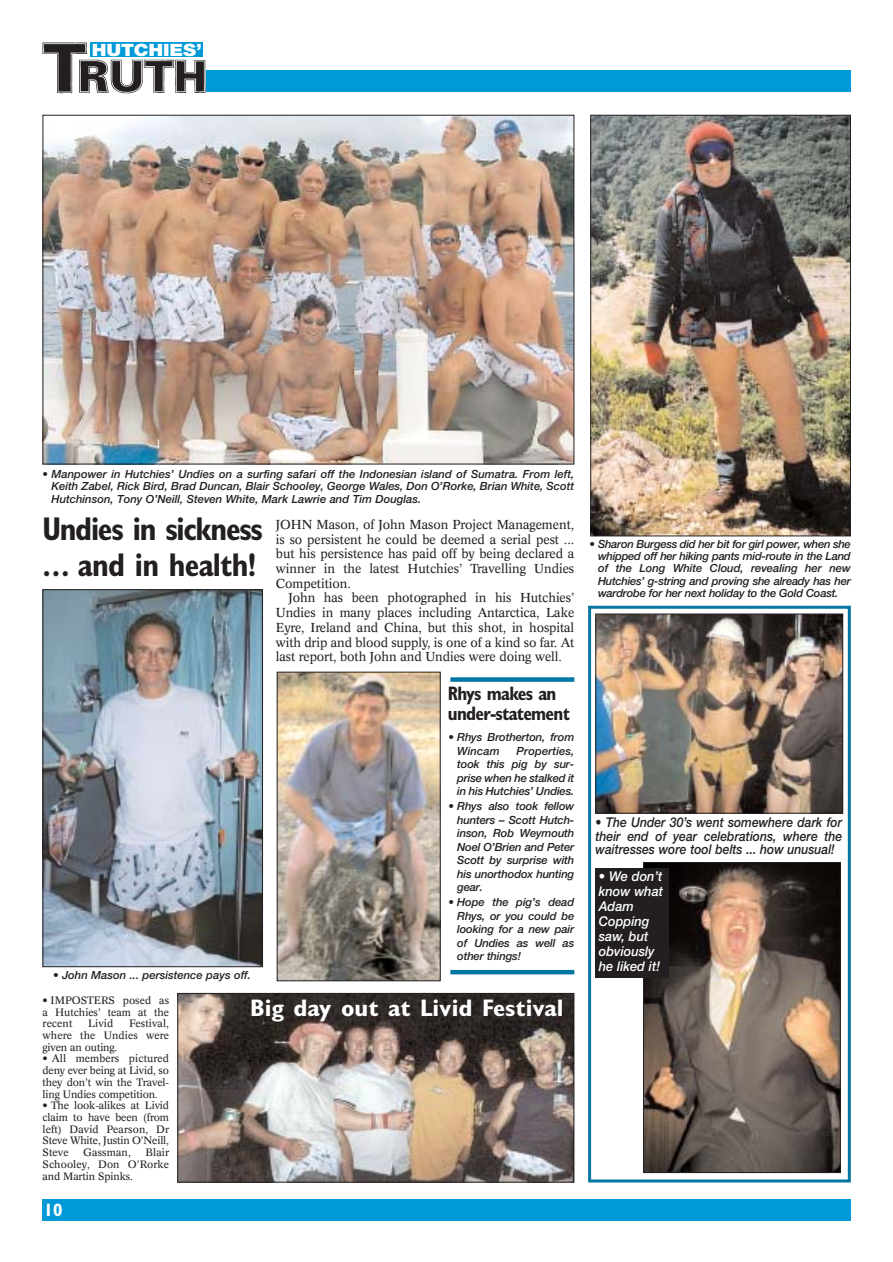
<style>
.page{position:relative;width:893px;height:1262px;background:#fff}
.page>*{position:absolute;margin:0;border:0;box-sizing:border-box;transform-origin:0 0}
.t1{font:700 condensed 33px/36px "Gill Sans";letter-spacing:-.04em;color:#231f20;scale:.95 1}
.t2{font:700 condensed 24px "Gill Sans";color:#fff;scale:1.08 1}
.t3{font:700 condensed 19.5px/19.5px "Gill Sans";letter-spacing:-.04em;color:#231f20;scale:.95 1}
.t4{font:700 condensed 18px "Gill Sans";color:#fff}
.t5{font:900 16.95px "Helvetica Neue";letter-spacing:-.005em;color:#fff;scale:1.15 1}
.t6{font:italic 500 13.5px/13.5px "Helvetica Neue";color:#231f20;text-align:justify;scale:.9 1}
.t7{font:italic 500 13.5px/15px "Helvetica Neue";color:#fff;scale:.95 1}
.t8{font:12.75px/14.7px "Concorde";letter-spacing:-.01em;color:#231f20;text-align:justify}
.t9{font:italic 500 11.25px/13.5px "Helvetica Neue";letter-spacing:-.015em;color:#231f20;text-align:justify}
.t10{font:10.5px/11.7px "Concorde";letter-spacing:-.005em;color:#231f20;text-align:justify}
</style>
<div class="page">
<div style="left:588px;top:606px;width:262px;height:576px;border:3px solid #0076a3"></div>
<div style="left:43px;top:1199px;width:807px;height:21px;background:#0099d8"></div>
<div style="left:43px;top:70px;width:807px;height:21px;background:#0099d8"></div>
<img style="left:43px;top:43px;width:162px;height:50px">
<div style="left:90px;top:43px;width:113px;height:14px;background:#0099d8"></div>
<img style="left:45px;top:591px;width:216px;height:374px">
<div style="left:43px;top:589px;width:220px;height:378px;border:1px solid #231f20"></div>
<img style="left:592px;top:117px;width:256px;height:417px">
<div style="left:590px;top:115px;width:260px;height:421px;border:1px solid #231f20"></div>
<img style="left:279px;top:674px;width:159px;height:305px">
<div style="left:277px;top:672px;width:163px;height:309px;border:1px solid #231f20"></div>
<img style="left:45px;top:117px;width:527px;height:345px">
<img style="left:179px;top:995px;width:393px;height:185px">
<div style="left:177px;top:993px;width:397px;height:189px;border:1px solid #231f20"></div>
<img style="left:597px;top:616px;width:243px;height:195px">
<div style="left:595px;top:614px;width:247px;height:199px;border:1px solid #231f20"></div>
<hr style="left:450px;top:970px;width:124px;height:4px;background:#0076a3">
<div style="left:450px;top:677px;width:124px;height:5px;background:#0076a3"></div>
<img style="left:645px;top:864px;width:193px;height:306px">
<div style="left:643px;top:862px;width:197px;height:310px;border:1px solid #231f20"></div>
<div style="left:595px;top:868px;width:74px;height:109px;background:#231f20"></div>
<h3 class="t5" style="left:92px;top:44px;width:97px">HUTCHIES’</h3>
<p class="t9" style="left:52px;top:469px;width:524px;line-height:12.3px;text-indent:-9px">• Manpower in Hutchies’ Undies on a surfing safari off the Indonesian island of Sumatra. From left, Keith Zabel, Rick Bird, Brad Duncan, Blair Schooley, George Wales, Don O’Rorke, Brian White, Scott Hutchinson, Tony O’Neill, Steven White, Mark Lawrie and Tim Douglas.</p>
<h1 class="t1" style="left:43px;top:514px;width:233px">Undies in sickness ... and in health!</h1>
<p class="t9" style="left:53px;top:969px;width:199px">• John Mason ... persistence pays off.</p>
<p class="t8" style="left:276px;top:518px;width:300px">JOHN Mason, of John Mason Project Management, is so persistent he could be deemed a serial pest ... but his persistence has paid off by being declared a winner in the latest Hutchies’ Travelling Undies Competition.</p>
<p class="t8" style="left:276px;top:591px;width:300px;text-indent:13px">John has been photographed in his Hutchies’ Undies in many places including Antarctica, Lake Eyre, Ireland and China, but this shot, in hospital with drip and blood supply, is one of a kind so far. At last report, both John and Undies were doing well.</p>
<h3 class="t3" style="left:448px;top:686px;width:130px">Rhys makes an under-statement</h3>
<p class="t9" style="left:457px;top:731px;width:118px;text-indent:-9px">• Rhys Brotherton, from<br>Wincam</p>
<p class="t9" style="left:457px;top:745px;width:118px;text-indent:59px">Properties, took this pig by sur&shy;prise when he stalked it in his Hutchies’ Undies.</p>
<p class="t9" style="left:457px;top:800px;width:118px;text-indent:-9px">• Rhys also took fellow hunters – Scott Hutch&shy;inson, Rob Weymouth Noel O’Brien and Peter Scott by surprise with his unorthodox hunting gear.</p>
<p class="t9" style="left:457px;top:896px;width:118px;text-indent:-9px">• Hope the pig’s dead Rhys, or you could be looking for a new pair of Undies as well as other things!</p>
<p class="t10" style="left:43px;top:995px;width:128px">• IMPOSTERS posed as a Hutchies’ team at the recent</p>
<p class="t10" style="left:43px;top:1018px;width:128px;text-indent:86px">Festival, where the Undies were given an outing.</p>
<p class="t10" style="left:43px;top:1053px;width:128px">• All members pictured deny ever being at Livid, so they don’t win the Travel&shy;ling Undies competition.</p>
<p class="t10" style="left:43px;top:1100px;width:128px">• The look-alikes at Livid claim to have been (from left) David Pearson, Dr Steve White, Justin O’Neill, Steve</p>
<p class="t10" style="left:88px;top:1018px;width:27px">Livid</p>
<p class="t10" style="left:43px;top:1147px;width:128px;text-indent:103px">Blair Schooley, Don O’Rorke and Martin Spinks.</p>
<p class="t10" style="left:83px;top:1147px;width:49px">Gassman,</p>
<h3 class="t4" style="left:44px;top:1203px;width:20px">10</h3>
<h2 class="t2" style="left:250px;top:999px;width:292px">Big day out at Livid Festival</h2>
<p class="t9" style="left:598px;top:538px;width:254px;line-height:12.5px;text-indent:-8px">• Sharon Burgess did her bit for girl power, when she whipped off her hiking pants mid-route in the Land of the Long White Cloud, revealing her new Hutchies’ g-string and proving she already has her wardrobe for her next holiday to the Gold Coast.</p>
<p class="t6" style="left:595px;top:817px;width:275px">• The Under 30’s went somewhere dark for their end of year celebrations, where the waitresses wore tool belts ... how unusual!</p>
<p class="t7" style="left:598px;top:870px;width:69px">• We don’t know what<br>Adam<br>Copping saw, but obviously he liked it!</p>
</div>
